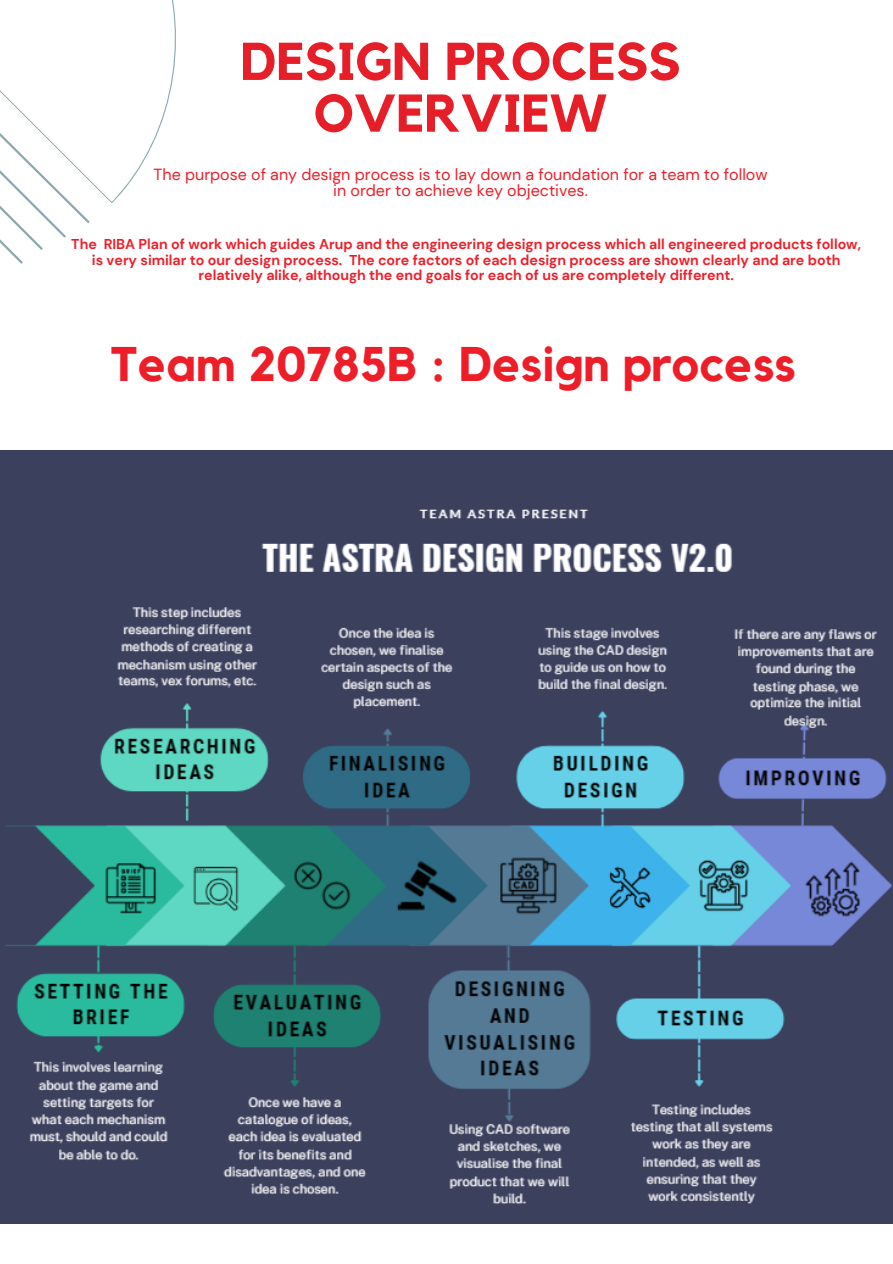
<style>
.page{position:relative;width:893px;height:1264px;background:#fff}
.page>*{position:absolute;margin:0;border:0;box-sizing:border-box;transform-origin:0 0}
.t1{font:700 52.5px/51.8px "Kollektif";color:#e61e28;text-align:center}
.t2{font:700 48.45px "Kollektif";color:#ee1e29}
.t3{font:16.05px/16.8px "DM Sans";color:#ee1e29;text-align:center}
.t4{font:700 14.25px/15.1px "DM Sans";color:#ee1e29;text-align:center}
</style>
<div class="page">
<svg style="left:0;top:0;width:176px;height:264px"></svg>
<img style="left:0;top:450px;width:892px;height:773px">
<h3 class="t1" style="left:240px;top:38px;width:441px">DESIGN PROCESS<br>OVERVIEW</h3>
<h2 class="t3" style="left:153px;top:166px;width:615px">The purpose of any design process is to lay down a foundation for a team to follow in order to achieve key objectives.</h2>
<p class="t4" style="left:71px;top:237px;width:791px">The RIBA Plan of work which guides Arup and the engineering design process which all engineered products follow, is very similar to our design process. The core factors of each design process are shown clearly and are both relatively alike, although the end goals for each of us are completely different.</p>
<p class="t2" style="left:111px;top:342px;width:686px">Team 20785B : Design process</p>
</div>
